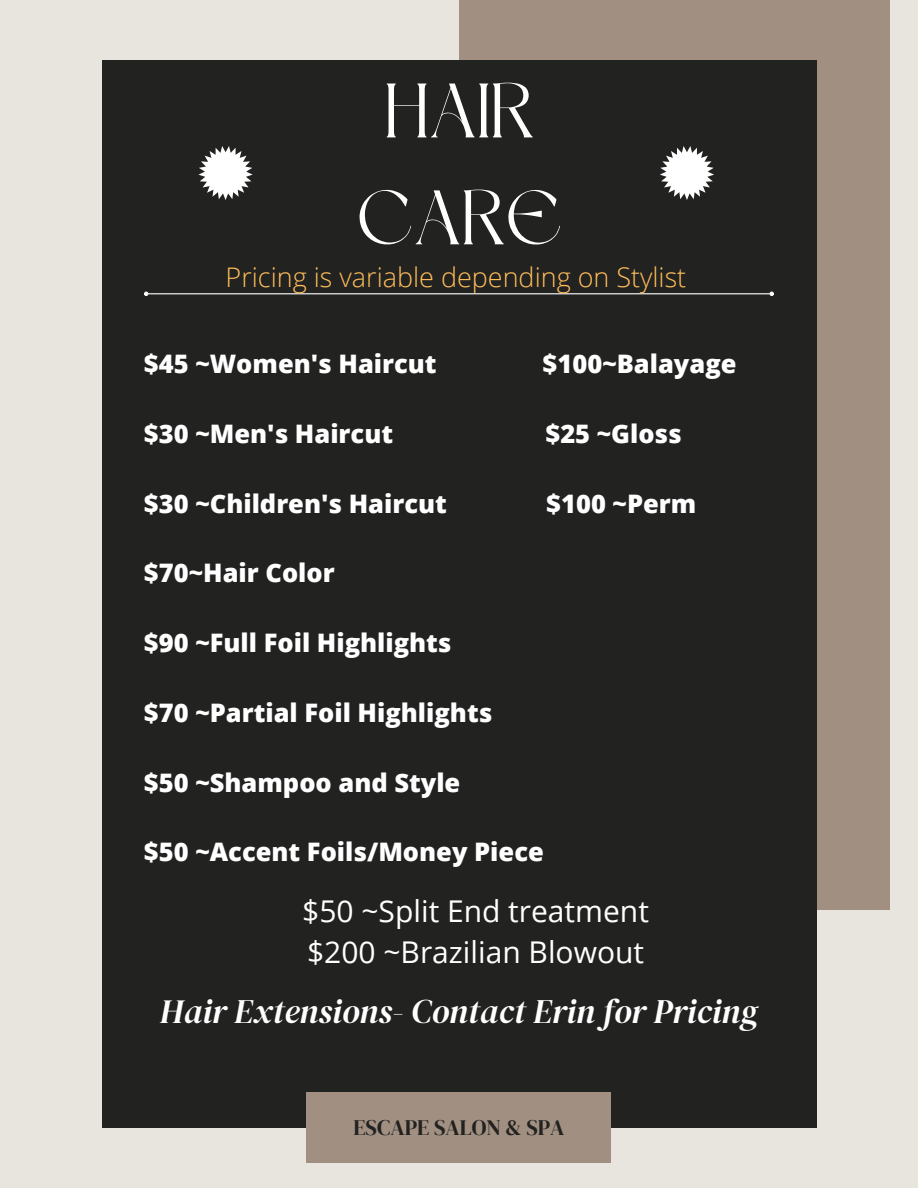
<style>
.page{position:relative;width:918px;height:1188px;background:#e7e5de}
.page>*{position:absolute;margin:0;border:0;box-sizing:border-box;transform-origin:0 0}
.t1{font:76.8px/106.9px "Dream Avenue";color:#fff;text-align:center}
.t2{font:italic 33.9px "DM Serif Display";color:#fff}
.t3{font:30px "Open Sans";color:#fff}
.t4{font:300 27px "Open Sans";color:#ffbd59}
.t5{font:800 25.5px "Open Sans";color:#fff}
.t6{font:22.05px "DM Serif Display";color:#222221}
</style>
<div class="page">
<div style="left:459px;top:0;width:431px;height:909px;background:#a18f81"></div>
<div style="left:102px;top:60px;width:714px;height:1068px;background:#222221"></div>
<div style="left:306px;top:1092px;width:305px;height:71px;background:#a18f81"></div>
<hr style="left:148px;top:293px;width:621px;height:1px;background:#fff">
<svg style="left:144px;top:292px;width:4px;height:4px"></svg>
<svg style="left:769px;top:292px;width:5px;height:4px"></svg>
<svg style="left:198px;top:146px;width:55px;height:54px"></svg>
<svg style="left:660px;top:146px;width:54px;height:54px"></svg>
<p class="t1" style="left:357px;top:65px;width:207px">HAIR<br>CARE</p>
<p class="t4" style="left:226px;top:258px;width:462px">Pricing is variable depending on Stylist</p>
<p class="t5" style="left:144px;top:346px;width:294px">$45 ~Women's Haircut</p>
<p class="t5" style="left:543px;top:346px;width:195px">$100~Balayage</p>
<p class="t5" style="left:144px;top:416px;width:251px">$30 ~Men's Haircut</p>
<p class="t5" style="left:545px;top:416px;width:138px">$25 ~Gloss</p>
<p class="t5" style="left:144px;top:486px;width:304px">$30 ~Children's Haircut</p>
<p class="t5" style="left:546px;top:486px;width:152px">$100 ~Perm</p>
<p class="t5" style="left:144px;top:555px;width:192px">$70~Hair Color</p>
<p class="t5" style="left:144px;top:625px;width:309px">$90 ~Full Foil Highlights</p>
<p class="t5" style="left:144px;top:695px;width:350px">$70 ~Partial Foil Highlights</p>
<p class="t5" style="left:144px;top:765px;width:318px">$50 ~Shampoo and Style</p>
<p class="t5" style="left:144px;top:834px;width:401px">$50 ~Accent Foils/Money Piece</p>
<p class="t3" style="left:302px;top:890px;width:348px">$50 ~Split End treatment</p>
<p class="t3" style="left:307px;top:931px;width:339px">$200 ~Brazilian Blowout</p>
<p class="t2" style="left:160px;top:988px;width:600px">Hair Extensions- Contact Erin for Pricing</p>
<p class="t6" style="left:353px;top:1113px;width:213px">ESCAPE SALON &amp; SPA</p>
</div>
